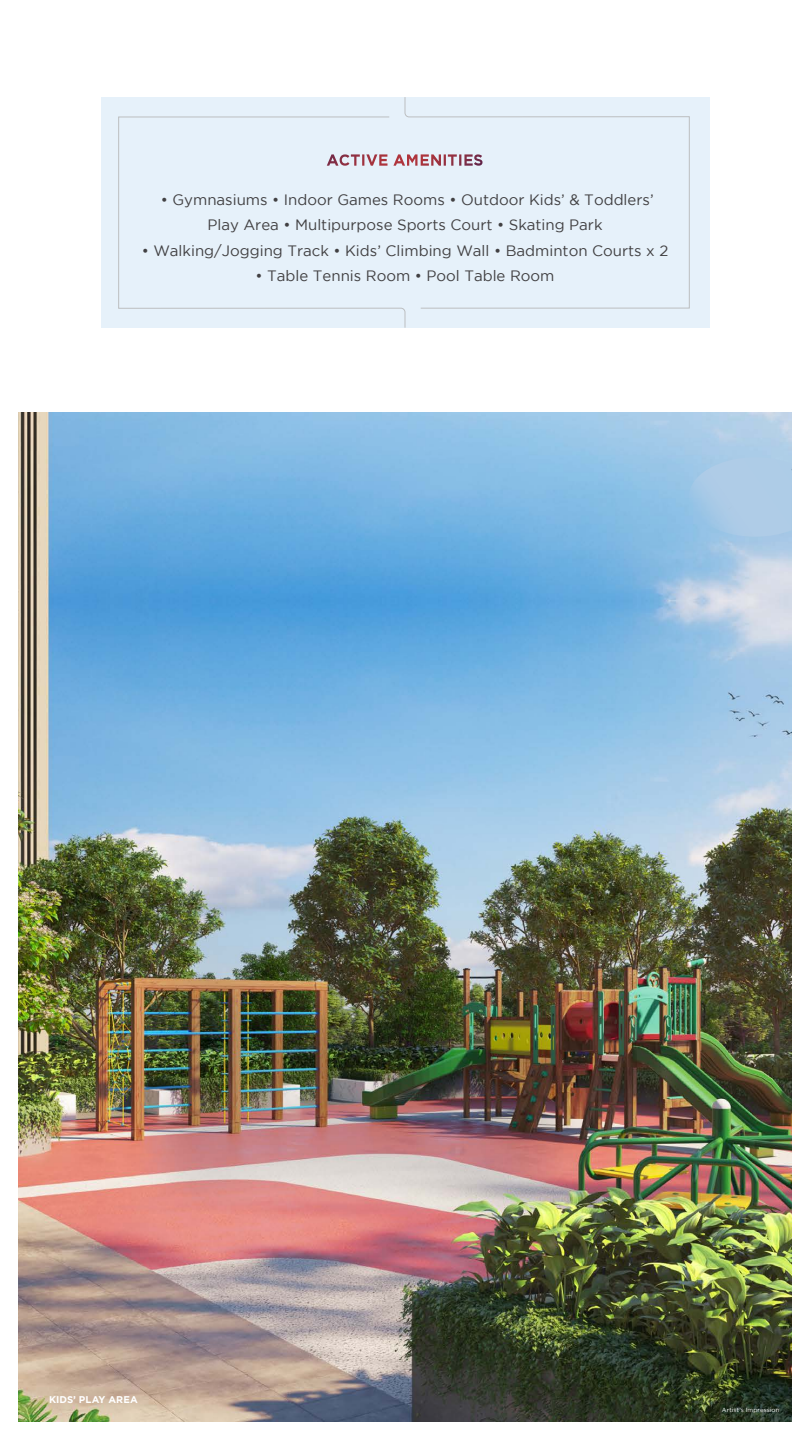
<style>
.page{position:relative;width:810px;height:1440px;background:#fff}
.page>*{position:absolute;margin:0;border:0;box-sizing:border-box;transform-origin:0 0}
.t1{font:15px/25.5px "Gotham";color:#414042;text-align:center}
.t2{font:700 9.75px "Gotham";letter-spacing:.005em;color:#fff}
.t3{font:6px "Gotham";letter-spacing:.025em;color:#fff}
</style>
<div class="page">
<img style="left:18px;top:412px;width:774px;height:1010px">
<svg style="left:689px;top:457px;width:103px;height:80px;background:#a9cae6"></svg>
<div style="left:101px;top:97px;width:608px;height:231px;background:#e6f1fa"></div>
<svg style="left:404px;top:97px;width:286px;height:212px"></svg>
<svg style="left:118px;top:116px;width:288px;height:212px"></svg>
<svg style="left:327px;top:154px;width:156px;height:12px"></svg>
<p class="t1" style="left:161px;top:187px;width:494px">• Gymnasiums • Indoor Games Rooms • Outdoor Kids’ &amp; Toddlers’<br>Play Area • Multipurpose Sports Court • Skating Park</p>
<p class="t1" style="left:142px;top:238px;width:528px">• Walking/Jogging Track • Kids’ Climbing Wall • Badminton Courts x 2</p>
<p class="t1" style="left:255px;top:263px;width:301px">• Table Tennis Room • Pool Table Room</p>
<p class="t2" style="left:49px;top:1394px;width:90px">KIDS’ PLAY AREA</p>
<p class="t3" style="left:722px;top:1406px;width:59px">Artist’s Impression</p>
</div>
